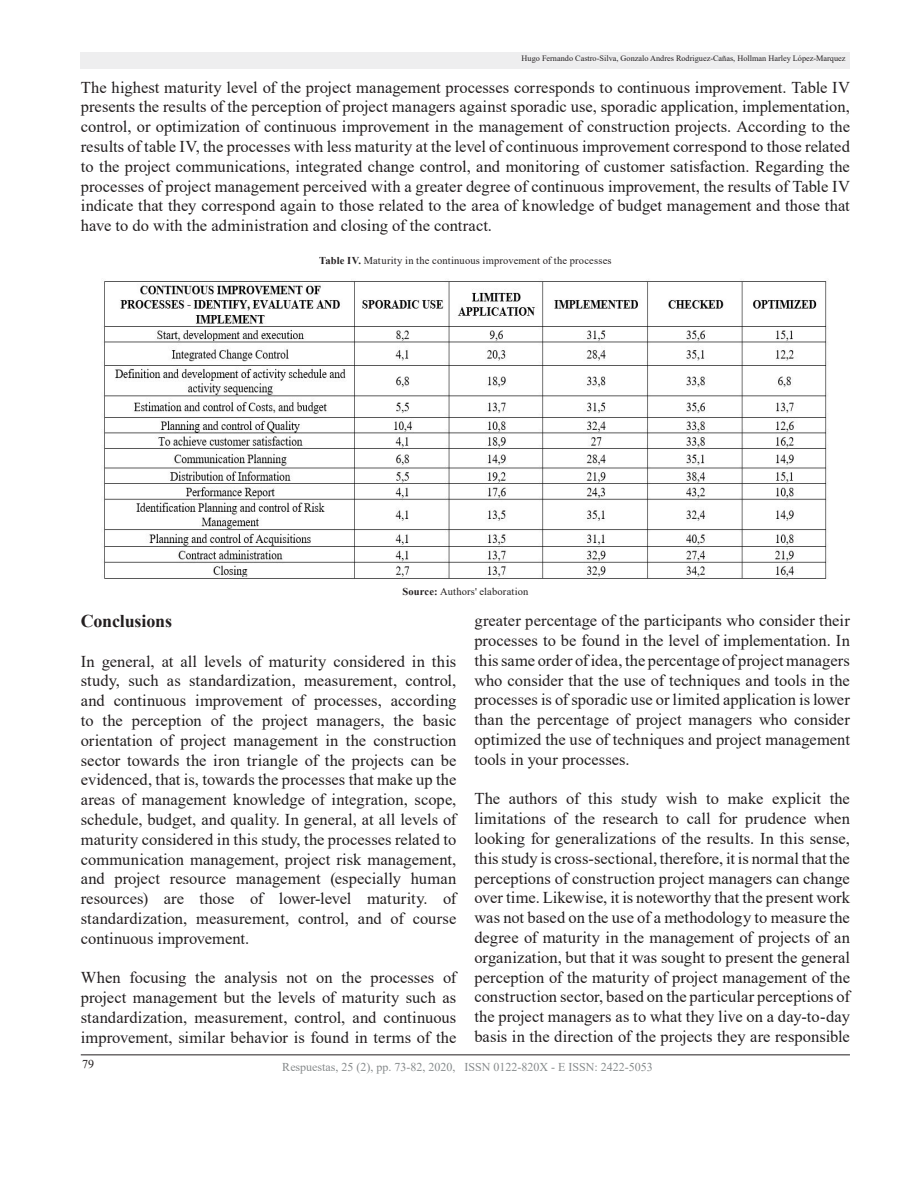
<style>
.page{position:relative;width:918px;height:1188px;background:#fff}
.page>*{position:absolute;margin:0;border:0;box-sizing:border-box;transform-origin:0 0}
.Titulos{font:700 18px "Times New Roman";letter-spacing:-.01em;color:#231f20}
.Estilo_de_párrafo_2{font:16.5px/19.8px "Times New Roman";color:#231f20;text-align:justify}
.t1{font:12px "Times New Roman";color:#868a8b}
.t2{font:12px "Times New Roman";color:#231f20}
.Estilo_de_párrafo_2-2{font:10.5px "Times New Roman";letter-spacing:.015em;color:#231f20}
.t3{font:8.25px "Times New Roman";color:#231f20}
.s1{font-weight:700}
</style>
<div class="page">
<div style="left:81px;top:52px;width:769px;height:17px;background:#eeeeef"></div>
<hr style="left:81px;top:1054px;width:769px;height:1px;background:#231f20">
<img style="left:103px;top:281px;width:724px;height:298px">
<p class="t3" style="left:522px;top:52px;width:325px">Hugo Fernando Castro-Silva, Gonzalo Andres Rodriguez-Cañas, Hollman Harley López-Marquez</p>
<p class="Estilo_de_párrafo_2" style="left:81px;top:77px;width:771px">The highest maturity level of the project management processes corresponds to continuous improvement. Table IV presents the results of the perception of project managers against sporadic use, sporadic application, implementation, control, or optimization of continuous improvement in the management of construction projects. According to the results of table IV, the processes with less maturity at the level of continuous improvement correspond to those related to the project communications, integrated change control, and monitoring of customer satisfaction. Regarding the processes of project management perceived with a greater degree of continuous improvement, the results of Table IV indicate that they correspond again to those related to the area of knowledge of budget management and those that have to do with the administration and closing of the contract.</p>
<p class="Estilo_de_párrafo_2-2" style="left:319px;top:253px;width:294px"><span class="s1">Table IV.</span> Maturity in the continuous improvement of the processes</p>
<p class="Estilo_de_párrafo_2-2" style="left:402px;top:584px;width:128px"><span class="s1">Source:</span> Authors' elaboration</p>
<p class="Titulos" style="left:81px;top:608px;width:93px">Conclusions</p>
<p class="Estilo_de_párrafo_2" style="left:81px;top:651px;width:377px">In general, at all levels of maturity considered in this study, such as standardization, measurement, control, and continuous improvement of processes, according to the perception of the project managers, the basic orientation of project management in the construction sector towards the iron triangle of the projects can be evidenced, that is, towards the processes that make up the areas of management knowledge of integration, scope, schedule, budget, and quality. In general, at all levels of maturity considered in this study, the processes related to communication management, project risk management, and project resource management (especially human resources) are those of lower-level maturity. of standardization, measurement, control, and of course continuous improvement.</p>
<p class="Estilo_de_párrafo_2" style="left:81px;top:967px;width:377px">When focusing the analysis not on the processes of project management but the levels of maturity such as standardization, measurement, control, and continuous improvement, similar behavior is found in terms of the</p>
<p class="Estilo_de_párrafo_2" style="left:474px;top:610px;width:377px">greater percentage of the participants who consider their processes to be found in the level of implementation. In this same order of idea, the percentage of project managers who consider that the use of techniques and tools in the processes is of sporadic use or limited application is lower than the percentage of project managers who consider optimized the use of techniques and project management tools in your processes.</p>
<p class="Estilo_de_párrafo_2" style="left:474px;top:789px;width:377px">The authors of this study wish to make explicit the limitations of the research to call for prudence when looking for generalizations of the results. In this sense, this study is cross-sectional, therefore, it is normal that the perceptions of construction project managers can change over time. Likewise, it is noteworthy that the present work was not based on the use of a methodology to measure the degree of maturity in the management of projects of an organization, but that it was sought to present the general perception of the maturity of project management of the construction sector, based on the particular perceptions of the project managers as to what they live on a day-to-day basis in the direction of the projects they are responsible</p>
<p class="t2" style="left:82px;top:1056px;width:13px">79</p>
<p class="t1" style="left:282px;top:1059px;width:372px">Respuestas, 25 (2), pp. 73-82, 2020, ISSN 0122-820X - E ISSN: 2422-5053</p>
</div>
